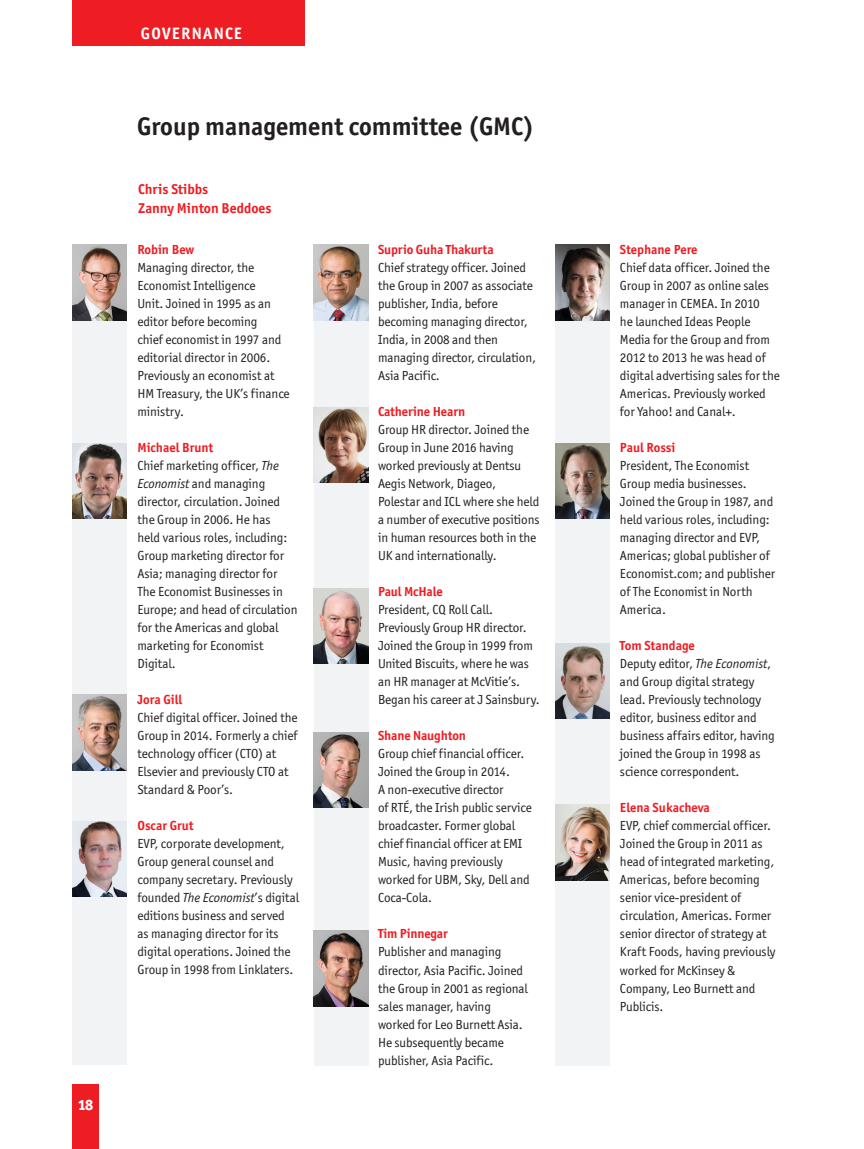
<style>
.page{position:relative;width:864px;height:1149px;background:#fff}
.page>*{position:absolute;margin:0;border:0;box-sizing:border-box;transform-origin:0 0}
.Body_Text{font:700 25.5px "Officina San ITC";color:#231f20}
.t1{font:700 16.5px "Officina San ITC";letter-spacing:.08em;color:#fff}
.t2{font:800 15px "Officina San ITC";color:#fff}
.Main_text_plain{font:700 14.25px "Officina San ITC";color:#ee1d23}
.Main_text_plain-2{font:13.2px/18px "Officina San ITC";letter-spacing:-.005em;color:#231f20}
.Main_text_plain-3{font:700 13.2px "Officina San ITC";letter-spacing:-.005em;color:#ee1d23}
.s1{font-style:italic}
</style>
<div class="page">
<div style="left:72px;top:0;width:233px;height:45px;background:#ee1d23"></div>
<div style="left:73px;top:1083px;width:26px;height:65px;background:#ee1d23"></div>
<div style="left:72px;top:245px;width:55px;height:819px;background:#f2f3f4"></div>
<div style="left:314px;top:245px;width:54px;height:820px;background:#f2f3f4"></div>
<div style="left:555px;top:244px;width:54px;height:821px;background:#f2f3f4"></div>
<img style="left:314px;top:588px;width:54px;height:75px">
<img style="left:314px;top:732px;width:54px;height:75px">
<img style="left:72px;top:821px;width:55px;height:75px">
<img style="left:72px;top:245px;width:55px;height:75px">
<img style="left:72px;top:694px;width:55px;height:76px">
<img style="left:314px;top:930px;width:54px;height:75px">
<img style="left:555px;top:443px;width:54px;height:75px">
<img style="left:555px;top:643px;width:54px;height:75px">
<img style="left:314px;top:244px;width:54px;height:76px">
<img style="left:555px;top:804px;width:54px;height:76px">
<img style="left:314px;top:407px;width:54px;height:75px">
<img style="left:555px;top:244px;width:54px;height:76px">
<img style="left:72px;top:443px;width:55px;height:75px">
<p class="t2" style="left:78px;top:1095px;width:17px">18</p>
<p class="t1" style="left:141px;top:23px;width:102px">GOVERNANCE</p>
<p class="Body_Text" style="left:137px;top:111px;width:398px">Group management committee (GMC)</p>
<p class="Main_text_plain" style="left:138px;top:180px;width:71px">Chris Stibbs</p>
<p class="Main_text_plain" style="left:138px;top:199px;width:135px">Zanny Minton Beddoes</p>
<p class="Main_text_plain-3" style="left:137px;top:241px;width:58px">Robin Bew</p>
<p class="Main_text_plain-2" style="left:137px;top:258px;width:154px">Managing director, the<br>Economist Intelligence<br>Unit. Joined in 1995 as an editor before becoming<br>chief economist in 1997 and editorial director in 2006.<br>Previously an economist at<br>HM Treasury, the UK’s finance ministry.</p>
<p class="Main_text_plain-3" style="left:137px;top:439px;width:78px">Michael Brunt</p>
<p class="Main_text_plain-2" style="left:137px;top:456px;width:162px">Chief marketing officer, <span class="s1">The<br>Economist</span> and managing director, circulation. Joined the Group in 2006. He has<br>held various roles, including:<br>Group marketing director for<br>Asia; managing director for<br>The Economist Businesses in<br>Europe; and head of circulation for the Americas and global marketing for Economist<br>Digital.</p>
<p class="Main_text_plain-3" style="left:137px;top:691px;width:46px">Jora Gill</p>
<p class="Main_text_plain-2" style="left:137px;top:708px;width:162px">Chief digital officer. Joined the<br>Group in 2014. Formerly a chief technology officer (CTO) at<br>Elsevier and previously CTO at<br>Standard &amp; Poor’s.</p>
<p class="Main_text_plain-3" style="left:137px;top:817px;width:58px">Oscar Grut</p>
<p class="Main_text_plain-2" style="left:137px;top:834px;width:163px">EVP, corporate development,<br>Group general counsel and company secretary. Previously founded <span class="s1">The Economist</span>’s digital editions business and served as managing director for its digital operations. Joined the<br>Group in 1998 from Linklaters.</p>
<p class="Main_text_plain-3" style="left:378px;top:241px;width:117px">Suprio Guha Thakurta</p>
<p class="Main_text_plain-2" style="left:378px;top:258px;width:159px">Chief strategy officer. Joined the Group in 2007 as associate publisher, India, before becoming managing director,<br>India, in 2008 and then managing director, circulation,<br>Asia Pacific.</p>
<p class="Main_text_plain-3" style="left:378px;top:403px;width:88px">Catherine Hearn</p>
<p class="Main_text_plain-2" style="left:378px;top:420px;width:163px">Group HR director. Joined the<br>Group in June 2016 having worked previously at Dentsu<br>Aegis Network, Diageo,<br>Polestar and ICL where she held a number of executive positions in human resources both in the<br>UK and internationally.</p>
<p class="Main_text_plain-3" style="left:378px;top:583px;width:66px">Paul McHale</p>
<p class="Main_text_plain-2" style="left:378px;top:600px;width:116px">President, CQ Roll Call.</p>
<p class="Main_text_plain-2" style="left:378px;top:618px;width:150px">Previously Group HR director.</p>
<p class="Main_text_plain-2" style="left:378px;top:636px;width:156px">Joined the Group in 1999 from</p>
<p class="Main_text_plain-2" style="left:378px;top:654px;width:163px">United Biscuits, where he was an HR manager at McVitie’s.<br>Began his career at J Sainsbury.</p>
<p class="Main_text_plain-3" style="left:378px;top:727px;width:89px">Shane Naughton</p>
<p class="Main_text_plain-2" style="left:378px;top:744px;width:148px">Group chief financial officer.</p>
<p class="Main_text_plain-2" style="left:378px;top:762px;width:133px">Joined the Group in 2014.</p>
<p class="Main_text_plain-2" style="left:378px;top:780px;width:127px">A non-executive director</p>
<p class="Main_text_plain-2" style="left:378px;top:798px;width:155px">of RTÉ, the Irish public service</p>
<p class="Main_text_plain-2" style="left:378px;top:816px;width:153px">broadcaster. Former global chief financial officer at EMI<br>Music, having previously worked for UBM, Sky, Dell and<br>Coca-Cola.</p>
<p class="Main_text_plain-3" style="left:378px;top:925px;width:71px">Tim Pinnegar</p>
<p class="Main_text_plain-2" style="left:378px;top:942px;width:151px">Publisher and managing director, Asia Pacific. Joined the Group in 2001 as regional sales manager, having worked for Leo Burnett Asia.<br>He subsequently became publisher, Asia Pacific.</p>
<p class="Main_text_plain-3" style="left:619px;top:241px;width:79px">Stephane Pere</p>
<p class="Main_text_plain-2" style="left:619px;top:258px;width:161px">Chief data officer. Joined the<br>Group in 2007 as online sales manager in CEMEA. In 2010<br>he launched Ideas People<br>Media for the Group and from<br>2012 to 2013 he was head of digital advertising sales for the<br>Americas. Previously worked for Yahoo! and Canal+.</p>
<p class="Main_text_plain-3" style="left:619px;top:439px;width:57px">Paul Rossi</p>
<p class="Main_text_plain-2" style="left:619px;top:456px;width:157px">President, The Economist<br>Group media businesses.<br>Joined the Group in 1987, and held various roles, including: managing director and EVP,<br>Americas; global publisher of<br>Economist.com; and publisher of The Economist in North<br>America.</p>
<p class="Main_text_plain-3" style="left:619px;top:637px;width:76px">Tom Standage</p>
<p class="Main_text_plain-2" style="left:619px;top:654px;width:156px">Deputy editor, <span class="s1">The Economist</span>, and Group digital strategy lead. Previously technology editor, business editor and business affairs editor, having joined the Group in 1998 as science correspondent.</p>
<p class="Main_text_plain-3" style="left:619px;top:799px;width:91px">Elena Sukacheva</p>
<p class="Main_text_plain-2" style="left:619px;top:816px;width:152px">EVP, chief commercial officer.</p>
<p class="Main_text_plain-2" style="left:619px;top:834px;width:157px">Joined the Group in 2011 as head of integrated marketing,<br>Americas, before becoming senior vice-president of circulation, Americas. Former senior director of strategy at<br>Kraft Foods, having previously worked for McKinsey &amp;<br>Company, Leo Burnett and<br>Publicis.</p>
</div>
